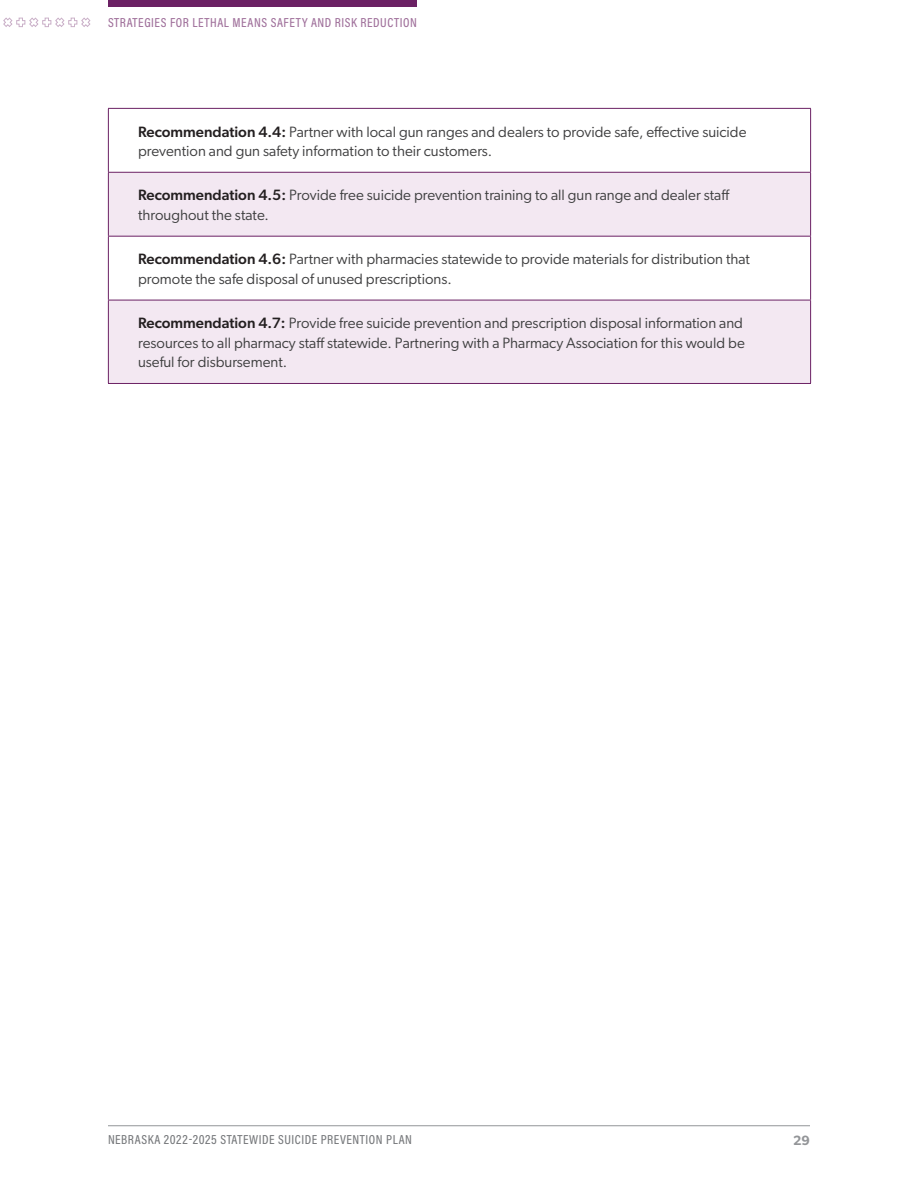
<style>
.page{position:relative;width:918px;height:1188px;background:#fff}
.page>*{position:absolute;margin:0;border:0;box-sizing:border-box;transform-origin:0 0}
.chart_-_body_bullet{font:15px/19.5px "Gibson";color:#3e3e3f}
.t1{font:600 13.5px "Gibson";color:#939598}
.t2{font:13.2px "Acumin Variable Concept";letter-spacing:.04em;color:#76787b}
.t3{font:13.2px "Acumin Variable Concept";letter-spacing:.045em;color:#9f6f9a}
.s1{font-weight:500;color:#231f20}
</style>
<div class="page">
<svg style="left:109px;top:171px;width:701px;height:1px"></svg>
<svg style="left:109px;top:173px;width:701px;height:210px;fill:#f3e8f2"></svg>
<hr style="left:108px;top:108px;width:703px;height:1px;background:#6b2164">
<hr style="left:108px;top:109px;width:1px;height:63px;background:#6b2164">
<hr style="left:810px;top:109px;width:1px;height:63px;background:#6b2164">
<hr style="left:108px;top:172px;width:703px;height:1px;background:#6b2164">
<hr style="left:108px;top:173px;width:1px;height:63px;background:#6b2164">
<hr style="left:810px;top:173px;width:1px;height:63px;background:#6b2164">
<hr style="left:108px;top:236px;width:703px;height:1px;background:#6b2164">
<hr style="left:108px;top:237px;width:1px;height:63px;background:#6b2164">
<hr style="left:810px;top:237px;width:1px;height:63px;background:#6b2164">
<hr style="left:108px;top:300px;width:703px;height:1px;background:#6b2164">
<hr style="left:108px;top:300px;width:1px;height:83px;background:#6b2164">
<hr style="left:810px;top:300px;width:1px;height:83px;background:#6b2164">
<hr style="left:108px;top:383px;width:703px;height:1px;background:#6b2164">
<hr style="left:108px;top:1125px;width:702px;height:1px;background:#939598">
<div style="left:108px;top:0;width:308px;height:7px;background:#6b2164"></div>
<svg style="left:3px;top:17px;width:88px;height:10px"></svg>
<p class="t3" style="left:108px;top:13px;width:310px">STRATEGIES FOR LETHAL MEANS SAFETY AND RISK REDUCTION</p>
<p class="chart_-_body_bullet" style="left:138px;top:121px;width:610px"><span class="s1">Recommendation 4.4:</span> Partner with local gun ranges and dealers to provide safe, effective suicide prevention and gun safety information to their customers.</p>
<p class="chart_-_body_bullet" style="left:138px;top:185px;width:593px"><span class="s1">Recommendation 4.5:</span> Provide free suicide prevention training to all gun range and dealer staff throughout the state.</p>
<p class="chart_-_body_bullet" style="left:138px;top:249px;width:613px"><span class="s1">Recommendation 4.6:</span> Partner with pharmacies statewide to provide materials for distribution that promote the safe disposal of unused prescriptions.</p>
<p class="chart_-_body_bullet" style="left:138px;top:313px;width:608px;text-align:justify"><span class="s1">Recommendation 4.7:</span> Provide free suicide prevention and prescription disposal information and resources to all pharmacy staff statewide. Partnering with a Pharmacy Association for this would be useful for disbursement.</p>
<p class="t2" style="left:108px;top:1130px;width:306px">NEBRASKA 2022-2025 STATEWIDE SUICIDE PREVENTION PLAN</p>
<p class="t1" style="left:793px;top:1132px;width:18px">29</p>
</div>
